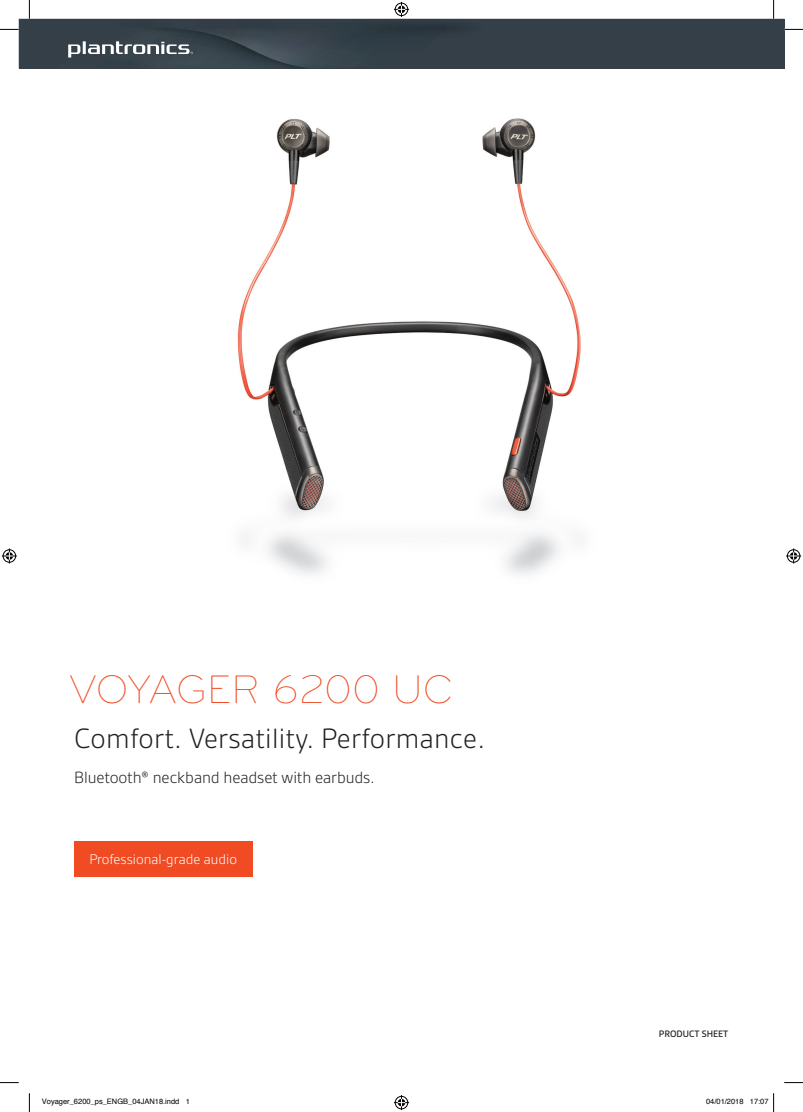
<style>
.page{position:relative;width:803px;height:1112px;background:#fff}
.page>*{position:absolute;margin:0;border:0;box-sizing:border-box;transform-origin:0 0}
.Cover_product_name_o{font:300 41.25px "Bryant";letter-spacing:-.01em;color:#f04b23}
.Cover_headline_black{font:300 30px "Gesta";letter-spacing:.01em;color:#231f20}
.Cover_body_copy{font:300 17.5px "Gesta";letter-spacing:-.01em;color:#231f20}
.The_stack_highlight{font:300 15px "Gesta";color:#fff}
.t1{font:500 10px "Gesta";color:#231f20}
.t2{font:7.5px "Helvetica";color:#000}
</style>
<div class="page">
<img style="left:237px;top:118px;width:344px;height:457px">
<div style="left:74px;top:841px;width:179px;height:35px;background:#f04b23"></div>
<svg style="left:0;top:1082px;width:19px;height:1px"></svg>
<svg style="left:784px;top:1082px;width:19px;height:1px"></svg>
<svg style="left:29px;top:1093px;width:1px;height:18px"></svg>
<svg style="left:0;top:0;width:803px;height:68px"></svg>
<svg style="left:394px;top:1095px;width:15px;height:14px"></svg>
<svg style="left:2px;top:548px;width:15px;height:15px"></svg>
<svg style="left:786px;top:548px;width:15px;height:15px"></svg>
<svg style="left:773px;top:1093px;width:1px;height:18px"></svg>
<p class="Cover_product_name_o" style="left:70px;top:665px;width:385px">VOYAGER 6200 UC</p>
<p class="Cover_headline_black" style="left:74px;top:720px;width:412px">Comfort. Versatility. Performance.</p>
<p class="Cover_body_copy" style="left:74px;top:766px;width:302px">Bluetooth® neckband headset with earbuds.</p>
<p class="The_stack_highlight" style="left:89px;top:850px;width:149px">Professional-grade audio</p>
<p class="t1" style="left:659px;top:1028px;width:71px">PRODUCT SHEET</p>
<p class="t2" style="left:42px;top:1095px;width:149px">Voyager_6200_ps_ENGB_04JAN18.indd 1</p>
<p class="t2" style="left:706px;top:1095px;width:64px">04/01/2018 17:07</p>
</div>
